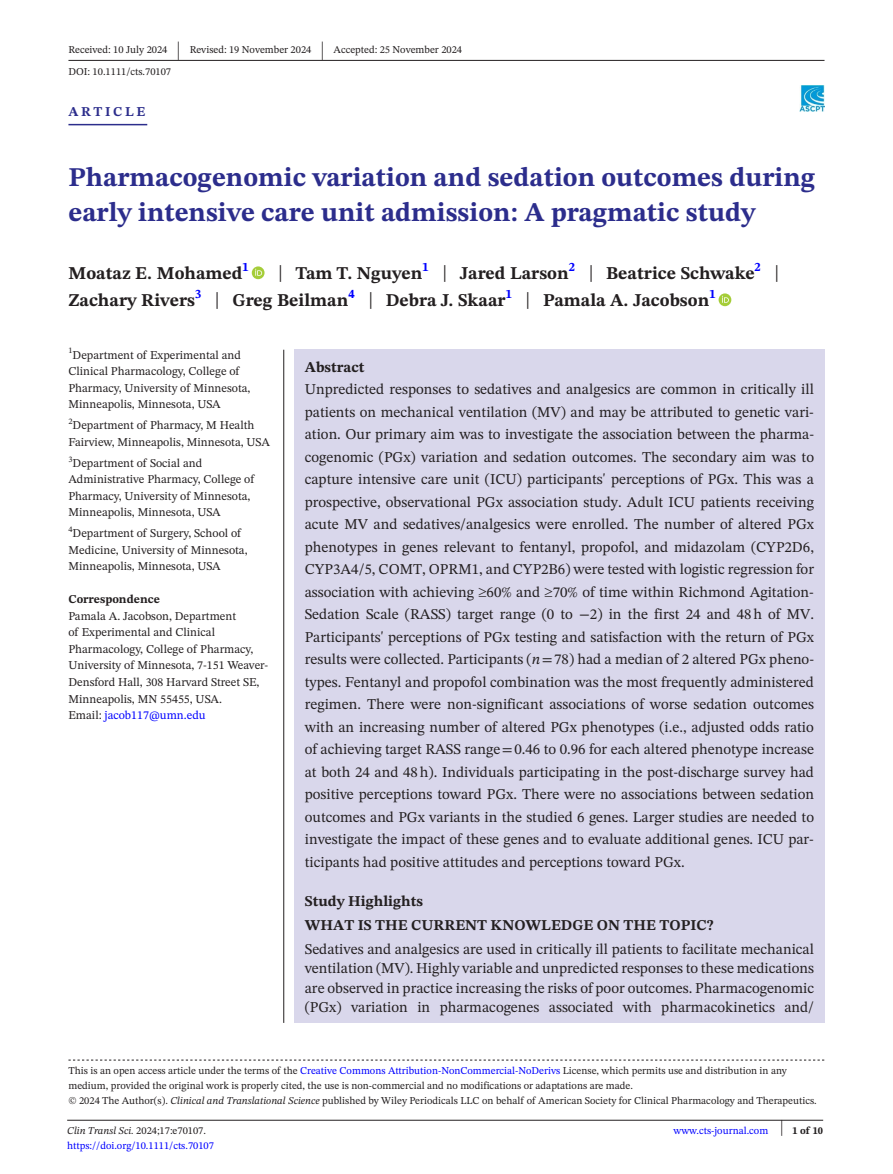
<style>
.page{position:relative;width:893px;height:1174px;background:#fff}
.page>*{position:absolute;margin:0;border:0;box-sizing:border-box;transform-origin:0 0}
.t1{font:700 27px/34.5px "STIX Two Text";color:#2c2d8c}
.t2{font:25.65px "STIX Two Text";color:#231f20;scale:.49 1}
.t3{font:700 18px/27px "STIX Two Text";color:#231f20}
.t4{font:15px/22.5px "STIX Two Text";color:#231f20;text-align:justify}
.t5{font:700 15px/24px "STIX Two Text";color:#231f20}
.t6{font:700 13.5px "STIX Two Text";letter-spacing:.2em;color:#2c2d8c}
.t7{font:12px/16.5px "STIX Two Text";color:#231f20}
.t8{font:700 12px "STIX Two Text";color:#231f20}
.t9{font:10.5px/15px "STIX Two Text";color:#231f20}
.t10{font:10.5px "STIX Two Text";color:#00f}
.t11{font:700 10.5px "STIX Two Text";color:#231f20}
.s1{font-weight:400;font-size:23.4px}
.s2{color:#00f}
.s3{font-style:italic}
.s4{font-family:"STIX"}
.s5{font-weight:400;font-size:22.2px}
</style>
<div class="page">
<hr style="left:67px;top:1119px;width:756px;height:1px;background:#231f20">
<img style="left:799px;top:85px;width:25px;height:26px">
<hr style="left:68px;top:60px;width:756px;height:1px;background:#231f20">
<hr style="left:68px;top:124px;width:79px;height:1px;background:#2c2d8c">
<svg style="left:252px;top:266px;width:13px;height:13px"></svg>
<svg style="left:255px;top:269px;width:7px;height:7px"></svg>
<div style="left:719px;top:293px;width:12px;height:13px;background:#a5cd39;border-radius:50%"></div>
<svg style="left:722px;top:296px;width:7px;height:7px"></svg>
<svg style="left:68px;top:1059px;width:756px;height:1px"></svg>
<div style="left:294px;top:350px;width:530px;height:673px;background:#d9d7eb"></div>
<hr style="left:283px;top:350px;width:1px;height:673px;background:#231f20">
<p class="t9" style="left:68px;top:42px;width:101px">Received: 10 July 2024</p>
<h2 class="t2" style="left:177px;top:32px;width:8px">|</h2>
<p class="t9" style="left:190px;top:42px;width:123px">Revised: 19 November 2024</p>
<h2 class="t2" style="left:321px;top:32px;width:8px">|</h2>
<p class="t9" style="left:334px;top:42px;width:130px">Accepted: 25 November 2024</p>
<p class="t9" style="left:68px;top:64px;width:104px">DOI: 10.1111/cts.70107</p>
<p class="t6" style="left:68px;top:101px;width:79px">ARTICLE</p>
<h1 class="t1" style="left:68px;top:161px;width:748px">Pharmacogenomic variation and sedation outcomes during early intensive care unit admission: A pragmatic study</h1>
<p class="t3" style="left:68px;top:260px;width:182px">Moataz E. Mohamed<sup>1</sup></p>
<p class="t3" style="left:68px;top:260px;width:712px;text-indent:210px"><span class="s1">|</span> Tam T. Nguyen<sup>1</sup> <span class="s1">|</span> Jared Larson<sup>2</sup> <span class="s1">|</span> Beatrice Schwake<sup>2</sup> <span class="s1">|<br></span>Zachary Rivers<sup>3</sup> <span class="s1">|</span> Greg Beilman<sup>4</sup> <span class="s1">|</span> Debra J. Skaar<sup>1</sup> <span class="s1">|</span> Pamala A. Jacobson<sup>1</sup></p>
<p class="t7" style="left:68px;top:346px;width:184px"><sup>1</sup>Department of Experimental and Clinical Pharmacology, College of Pharmacy, University of Minnesota, Minneapolis, Minnesota, USA</p>
<p class="t7" style="left:68px;top:417px;width:203px"><sup>2</sup>Department of Pharmacy, M Health<br>Fairview, Minneapolis, Minnesota, USA</p>
<p class="t7" style="left:68px;top:454px;width:187px"><sup>3</sup>Department of Social and<br>Administrative Pharmacy, College of<br>Pharmacy, University of Minnesota,<br>Minneapolis, Minnesota, USA</p>
<p class="t7" style="left:68px;top:525px;width:181px"><sup>4</sup>Department of Surgery, School of<br>Medicine, University of Minnesota,<br>Minneapolis, Minnesota, USA</p>
<p class="t8" style="left:68px;top:591px;width:93px">Correspondence</p>
<p class="t7" style="left:68px;top:607px;width:201px">Pamala A. Jacobson, Department<br>of Experimental and Clinical<br>Pharmacology, College of Pharmacy,<br>University of Minnesota, 7-151 Weaver-<br>Densford Hall, 308 Harvard Street SE,<br>Minneapolis, MN 55455, USA.<br>Email: <span class="s2">jacob117@umn.edu</span></p>
<p class="t5" style="left:305px;top:355px;width:61px">Abstract</p>
<p class="t4" style="left:305px;top:378px;width:511px">Unpredicted responses to sedatives and analgesics are common in critically ill patients on mechanical ventilation (MV) and may be attributed to genetic vari&shy;ation. Our primary aim was to investigate the association between the pharma&shy;cogenomic (PGx) variation and sedation outcomes. The secondary aim was to capture intensive care unit (ICU) participants' perceptions of PGx. This was a prospective, observational PGx association study. Adult ICU patients receiving acute MV and sedatives/analgesics were enrolled. The number of altered PGx phenotypes in genes relevant to fentanyl, propofol, and midazolam (CYP2D6, CYP3A4/5, COMT, OPRM1, and CYP2B6) were tested with logistic regression for association with achieving ≥60% and ≥70% of time within Richmond Agitation-Sedation Scale (RASS) target range (0 to −2) in the first 24 and 48h of MV.<br>Participants' perceptions of PGx testing and satisfaction with the return of PGx results were collected. Participants (<span class="s3">n</span><span class="s4">=</span>78) had a median of 2 altered PGx pheno&shy;types. Fentanyl and propofol combination was the most frequently administered regimen. There were non-significant associations of worse sedation outcomes with an increasing number of altered PGx phenotypes (i.e., adjusted odds ratio of achieving target RASS range<span class="s4">=</span>0.46 to 0.96 for each altered phenotype increase at both 24 and 48h). Individuals participating in the post-discharge survey had positive perceptions toward PGx. There were no associations between sedation outcomes and PGx variants in the studied 6 genes. Larger studies are needed to investigate the impact of these genes and to evaluate additional genes. ICU par&shy;ticipants had positive attitudes and perceptions toward PGx.</p>
<p class="t5" style="left:305px;top:889px;width:410px">Study Highlights<br>WHAT IS THE CURRENT KNOWLEDGE ON THE TOPIC?</p>
<p class="t4" style="left:305px;top:939px;width:511px;line-height:19.5px">Sedatives and analgesics are used in critically ill patients to facilitate mechanical ventilation (MV). Highly variable and unpredicted responses to these medications are observed in practice increasing the risks of poor outcomes. Pharmacogenomic (PGx) variation in pharmacogenes associated with pharmacokinetics and/</p>
<p class="t9" style="left:68px;top:1063px;width:750px">This is an open access article under the terms of the <span class="s2">Creative Commons Attribution-NonCommercial-NoDerivs</span> License, which permits use and distribution in any medium, provided the original work is properly cited, the use is non-commercial and no modifications or adaptations are made.<br>© 2024 The Author(s). <span class="s3">Clinical and Translational Science</span> published by Wiley Periodicals LLC on behalf of American Society for Clinical Pharmacology and Therapeutics.</p>
<p class="t9" style="left:67px;top:1123px;width:140px"><span class="s3">Clin Transl Sci.</span> 2024;17:e70107.</p>
<p class="t11" style="left:780px;top:1123px;width:45px"><span class="s5">|</span> 1 of 10</p>
<p class="t10" style="left:67px;top:1138px;width:148px">https://doi.org/10.1111/cts.70107</p>
<p class="t10" style="left:674px;top:1123px;width:96px">www.cts-journal.com</p>
</div>
